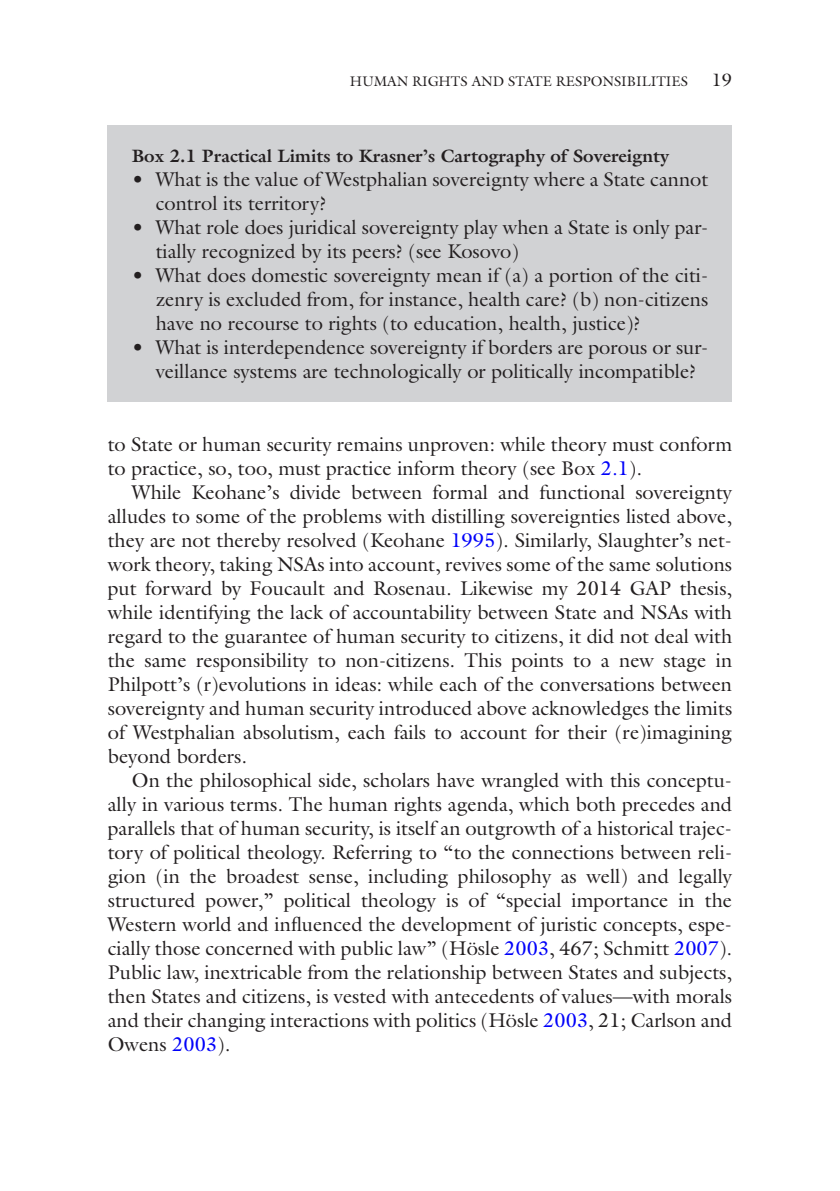
<style>
.page{position:relative;width:840px;height:1191px;background:#fff}
.page>*{position:absolute;margin:0;border:0;box-sizing:border-box;transform-origin:0 0}
.t1{font:20px/24px "Kjrbnv Galliard Std";color:#231f20}
.t2{font:700 18px "Xhqwcw Galliard Std";color:#231f20}
.t3{font:18px "Kjrbnv Galliard Std";color:#231f20}
.t4{font:14px "Kjrbnv Galliard Std";color:#231f20}
.s1{color:#0000fa}
</style>
<div class="page">
<div style="left:108px;top:125px;width:623px;height:276px;background:#d1d2d4"></div>
<p class="t4" style="left:349px;top:72px;width:339px">HUMAN RIGHTS AND STATE RESPONSIBILITIES</p>
<p class="t3" style="left:711px;top:69px;width:22px">19</p>
<p class="t2" style="left:132px;top:144px;width:538px">Box 2.1 Practical Limits to Krasner’s Cartography of Sovereignty</p>
<p class="t1" style="left:156px;top:166px;width:553px;text-indent:-24px">• What is the value of Westphalian sovereignty where a State cannot control its territory?</p>
<p class="t1" style="left:156px;top:214px;width:553px;text-indent:-24px">• What role does juridical sovereignty play when a State is only par&shy;tially recognized by its peers? (see Kosovo)</p>
<p class="t1" style="left:156px;top:262px;width:554px;text-align:justify;text-indent:-24px">• What does domestic sovereignty mean if (a) a portion of the citi&shy;zenry is excluded from, for instance, health care? (b) non-citizens have no recourse to rights (to education, health, justice)?</p>
<p class="t1" style="left:156px;top:334px;width:553px;text-indent:-24px">• What is interdependence sovereignty if borders are porous or sur&shy;veillance systems are technologically or politically incompatible?</p>
<p class="t1" style="left:108px;top:432px;width:625px">to State or human security remains unproven: while theory must conform to practice, so, too, must practice inform theory (see Box <span class="s1">2.1</span>).</p>
<p class="t1" style="left:108px;top:480px;width:625px;text-align:justify;text-indent:24px">While Keohane’s divide between formal and functional sovereignty alludes to some of the problems with distilling sovereignties listed above, they are not thereby resolved (Keohane <span class="s1">1995</span>). Similarly, Slaughter’s net&shy;work theory, taking NSAs into account, revives some of the same solutions put forward by Foucault and Rosenau. Likewise my 2014 GAP thesis, while identifying the lack of accountability between State and NSAs with regard to the guarantee of human security to citizens, it did not deal with the same responsibility to non-citizens. This points to a new stage in Philpott’s (r)evolutions in ideas: while each of the conversations between sovereignty and human security introduced above acknowledges the limits of Westphalian absolutism, each fails to account for their (re)imagining beyond borders.</p>
<p class="t1" style="left:108px;top:768px;width:625px;text-align:justify;text-indent:24px">On the philosophical side, scholars have wrangled with this conceptu&shy;ally in various terms. The human rights agenda, which both precedes and parallels that of human security, is itself an outgrowth of a historical trajec&shy;tory of political theology. Referring to “to the connections between reli&shy;gion (in the broadest sense, including philosophy as well) and legally structured power,” political theology is of “special importance in the Western world and influenced the development of juristic concepts, espe&shy;cially those concerned with public law” (Hösle <span class="s1">2003</span>, 467; Schmitt <span class="s1">2007</span>).<br>Public law, inextricable from the relationship between States and subjects, then States and citizens, is vested with antecedents of values—with morals and their changing interactions with politics (Hösle <span class="s1">2003</span>, 21; Carlson and Owens <span class="s1">2003</span>).</p>
</div>
